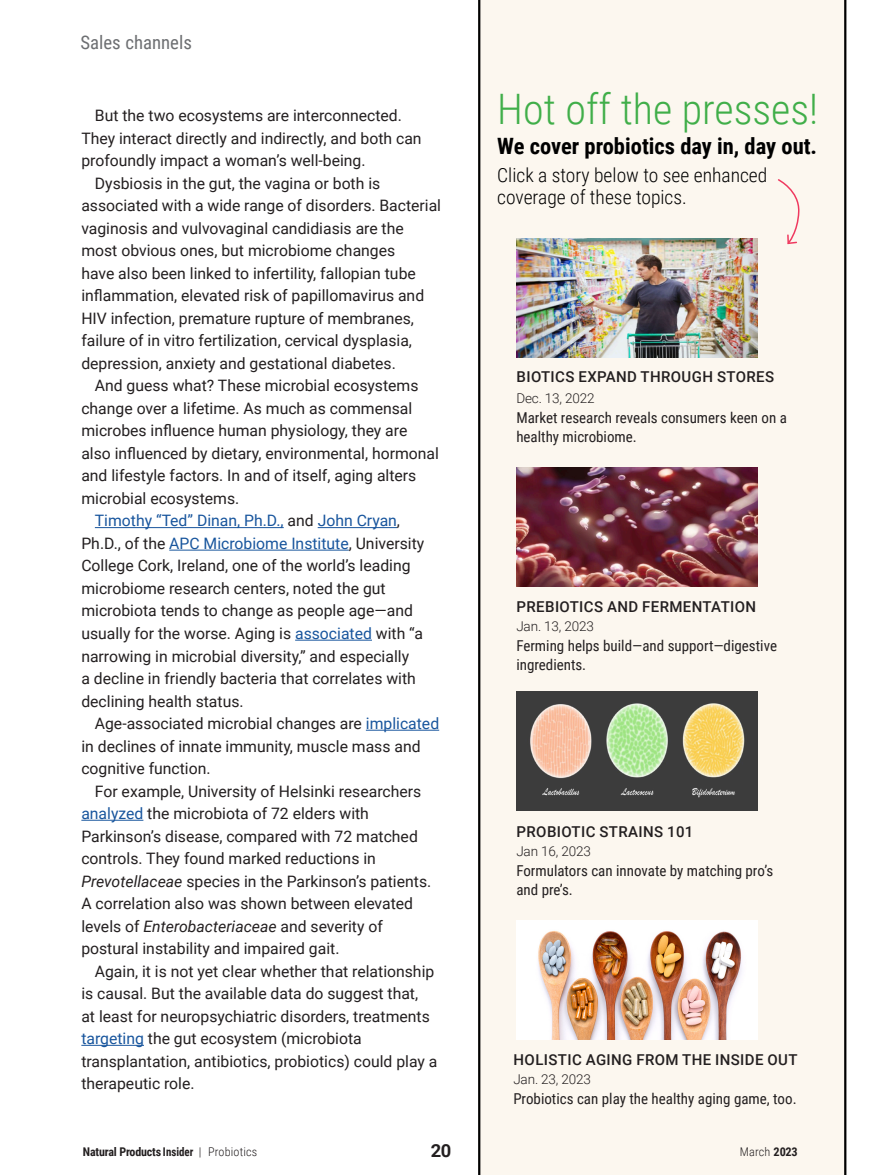
<style>
.page{position:relative;width:878px;height:1175px;background:#fff}
.page>*{position:absolute;margin:0;border:0;box-sizing:border-box;transform-origin:0 0}
.t1{font:300 42px "Roboto Condensed";color:#40ae49}
.t2{font:700 22.5px "Roboto Condensed";color:#000}
.t3{font:300 19.5px/22.5px "Roboto Condensed";color:#000}
.t4{font:18.75px "Roboto Condensed";color:#6d6f72}
.t5{font:700 18px "Roboto";color:#231f20}
.t6{font:15.75px "Roboto";color:#231f20}
.t7{font:15.75px "Roboto";color:#18559d}
.t8{font:15px/19.5px "Roboto Condensed";color:#231f20}
.t9{font:500 15px "Roboto";letter-spacing:.025em;color:#231f20}
.t10{font:300 13.5px "Roboto";letter-spacing:-.01em;color:#231f20}
.t11{font:700 12px "Roboto Condensed";letter-spacing:-.015em;color:#231f20}
.t12{font:300 12px "Roboto Condensed";letter-spacing:.01em;color:#231f20}
.s1{color:#231f20}
.s2{color:#18559d}
.s3{font-style:italic}
.s4{font-weight:300}
.s5{font-weight:700}
</style>
<div class="page">
<div style="left:478px;top:0;width:366px;height:1174px;background:#fcf7ef"></div>
<hr style="left:844px;top:0;width:2px;height:1174px;background:#000">
<hr style="left:478px;top:0;width:2px;height:1174px;background:#000">
<img style="left:516px;top:238px;width:241px;height:119px">
<img style="left:516px;top:468px;width:241px;height:118px">
<img style="left:516px;top:691px;width:241px;height:119px">
<img style="left:516px;top:920px;width:241px;height:119px">
<svg style="left:778px;top:179px;width:22px;height:66px"></svg>
<hr style="left:95px;top:527px;width:189px;height:1px;background:#18559d">
<hr style="left:318px;top:527px;width:79px;height:1px;background:#18559d">
<hr style="left:169px;top:550px;width:180px;height:1px;background:#18559d">
<hr style="left:295px;top:640px;width:77px;height:1px;background:#18559d">
<hr style="left:366px;top:730px;width:73px;height:1px;background:#18559d">
<hr style="left:81px;top:820px;width:62px;height:1px;background:#18559d">
<hr style="left:81px;top:1045px;width:63px;height:1px;background:#18559d">
<p class="t4" style="left:80px;top:29px;width:113px">Sales channels</p>
<p class="t6" style="left:95px;top:105px;width:308px">But the two ecosystems are interconnected.</p>
<p class="t6" style="left:81px;top:127px;width:342px">They interact directly and indirectly, and both can</p>
<p class="t6" style="left:81px;top:150px;width:286px">profoundly impact a woman’s well-being.</p>
<p class="t6" style="left:95px;top:172px;width:287px">Dysbiosis in the gut, the vagina or both is</p>
<p class="t6" style="left:81px;top:195px;width:361px">associated with a wide range of disorders. Bacterial</p>
<p class="t6" style="left:81px;top:217px;width:324px">vaginosis and vulvovaginal candidiasis are the</p>
<p class="t6" style="left:81px;top:240px;width:315px">most obvious ones, but microbiome changes</p>
<p class="t6" style="left:81px;top:262px;width:336px">have also been linked to infertility, fallopian tube</p>
<p class="t6" style="left:81px;top:285px;width:344px">inflammation, elevated risk of papillomavirus and</p>
<p class="t6" style="left:81px;top:307px;width:334px">HIV infection, premature rupture of membranes,</p>
<p class="t6" style="left:81px;top:330px;width:332px">failure of in vitro fertilization, cervical dysplasia,</p>
<p class="t6" style="left:81px;top:352px;width:316px">depression, anxiety and gestational diabetes.</p>
<p class="t6" style="left:95px;top:375px;width:325px">And guess what? These microbial ecosystems</p>
<p class="t6" style="left:81px;top:397px;width:332px">change over a lifetime. As much as commensal</p>
<p class="t6" style="left:81px;top:420px;width:327px">microbes influence human physiology, they are</p>
<p class="t6" style="left:81px;top:442px;width:359px">also influenced by dietary, environmental, hormonal</p>
<p class="t6" style="left:81px;top:465px;width:336px">and lifestyle factors. In and of itself, aging alters</p>
<p class="t6" style="left:81px;top:487px;width:159px">microbial ecosystems.</p>
<p class="t7" style="left:95px;top:510px;width:307px">Timothy “Ted” Dinan, Ph.D., <span class="s1">and</span> John Cryan<span class="s1">,</span></p>
<p class="t6" style="left:81px;top:532px;width:344px">Ph.D., of the <span class="s2">APC Microbiome Institute</span>, University</p>
<p class="t6" style="left:81px;top:555px;width:331px">College Cork, Ireland, one of the world’s leading</p>
<p class="t6" style="left:81px;top:577px;width:306px">microbiome research centers, noted the gut</p>
<p class="t6" style="left:81px;top:600px;width:333px">microbiota tends to change as people age—and</p>
<p class="t6" style="left:81px;top:622px;width:343px">usually for the worse. Aging is <span class="s2">associated</span> with “a</p>
<p class="t6" style="left:81px;top:645px;width:329px">narrowing in microbial diversity,” and especially</p>
<p class="t6" style="left:81px;top:667px;width:336px">a decline in friendly bacteria that correlates with</p>
<p class="t6" style="left:81px;top:690px;width:164px">declining health status.</p>
<p class="t6" style="left:95px;top:712px;width:346px">Age-associated microbial changes are <span class="s2">implicated</span></p>
<p class="t6" style="left:81px;top:735px;width:341px">in declines of innate immunity, muscle mass and</p>
<p class="t6" style="left:81px;top:757px;width:131px">cognitive function.</p>
<p class="t6" style="left:95px;top:780px;width:328px">For example, University of Helsinki researchers</p>
<p class="t6" style="left:81px;top:802px;width:289px"><span class="s2">analyzed</span> the microbiota of 72 elders with</p>
<p class="t6" style="left:81px;top:825px;width:338px">Parkinson’s disease, compared with 72 matched</p>
<p class="t6" style="left:81px;top:847px;width:296px">controls. They found marked reductions in</p>
<p class="t6" style="left:81px;top:870px;width:351px"><span class="s3">Prevotellaceae</span> species in the Parkinson’s patients.</p>
<p class="t6" style="left:81px;top:892px;width:333px">A correlation also was shown between elevated</p>
<p class="t6" style="left:81px;top:915px;width:303px">levels of <span class="s3">Enterobacteriaceae</span> and severity of</p>
<p class="t6" style="left:81px;top:937px;width:259px">postural instability and impaired gait.</p>
<p class="t6" style="left:95px;top:960px;width:341px">Again, it is not yet clear whether that relationship</p>
<p class="t6" style="left:81px;top:982px;width:338px">is causal. But the available data do suggest that,</p>
<p class="t6" style="left:81px;top:1005px;width:350px">at least for neuropsychiatric disorders, treatments</p>
<p class="t6" style="left:81px;top:1027px;width:282px"><span class="s2">targeting</span> the gut ecosystem (microbiota</p>
<p class="t6" style="left:81px;top:1050px;width:357px">transplantation, antibiotics, probiotics) could play a</p>
<p class="t6" style="left:81px;top:1072px;width:115px">therapeutic role.</p>
<h1 class="t1" style="left:497px;top:80px;width:322px">Hot off the presses!</h1>
<h2 class="t2" style="left:497px;top:130px;width:321px">We cover probiotics day in, day out.</h2>
<p class="t3" style="left:497px;top:163px;width:271px">Click a story below to see enhanced coverage of these topics.</p>
<p class="t9" style="left:516px;top:366px;width:259px">BIOTICS EXPAND THROUGH STORES</p>
<p class="t10" style="left:516px;top:389px;width:80px">Dec. 13, 2022</p>
<p class="t8" style="left:516px;top:407px;width:272px">Market research reveals consumers keen on a healthy microbiome.</p>
<p class="t9" style="left:516px;top:596px;width:241px">PREBIOTICS AND FERMENTATION</p>
<p class="t10" style="left:516px;top:617px;width:79px">Jan. 13, 2023</p>
<p class="t8" style="left:516px;top:635px;width:262px">Ferming helps build—and support—digestive ingredients.</p>
<p class="t9" style="left:516px;top:820px;width:178px">PROBIOTIC STRAINS 101</p>
<p class="t10" style="left:516px;top:841px;width:76px">Jan 16, 2023</p>
<p class="t8" style="left:516px;top:860px;width:258px">Formulators can innovate by matching pro’s and pre’s.</p>
<p class="t9" style="left:513px;top:1048px;width:285px">HOLISTIC AGING FROM THE INSIDE OUT</p>
<p class="t10" style="left:513px;top:1070px;width:79px">Jan. 23, 2023</p>
<p class="t8" style="left:513px;top:1088px;width:285px">Probiotics can play the healthy aging game, too.</p>
<p class="t11" style="left:83px;top:1142px;width:176px">Natural Products Insider <span class="s4">| Probiotics</span></p>
<p class="t5" style="left:430px;top:1138px;width:22px">20</p>
<p class="t12" style="left:739px;top:1142px;width:59px">March <span class="s5">2023</span></p>
</div>
